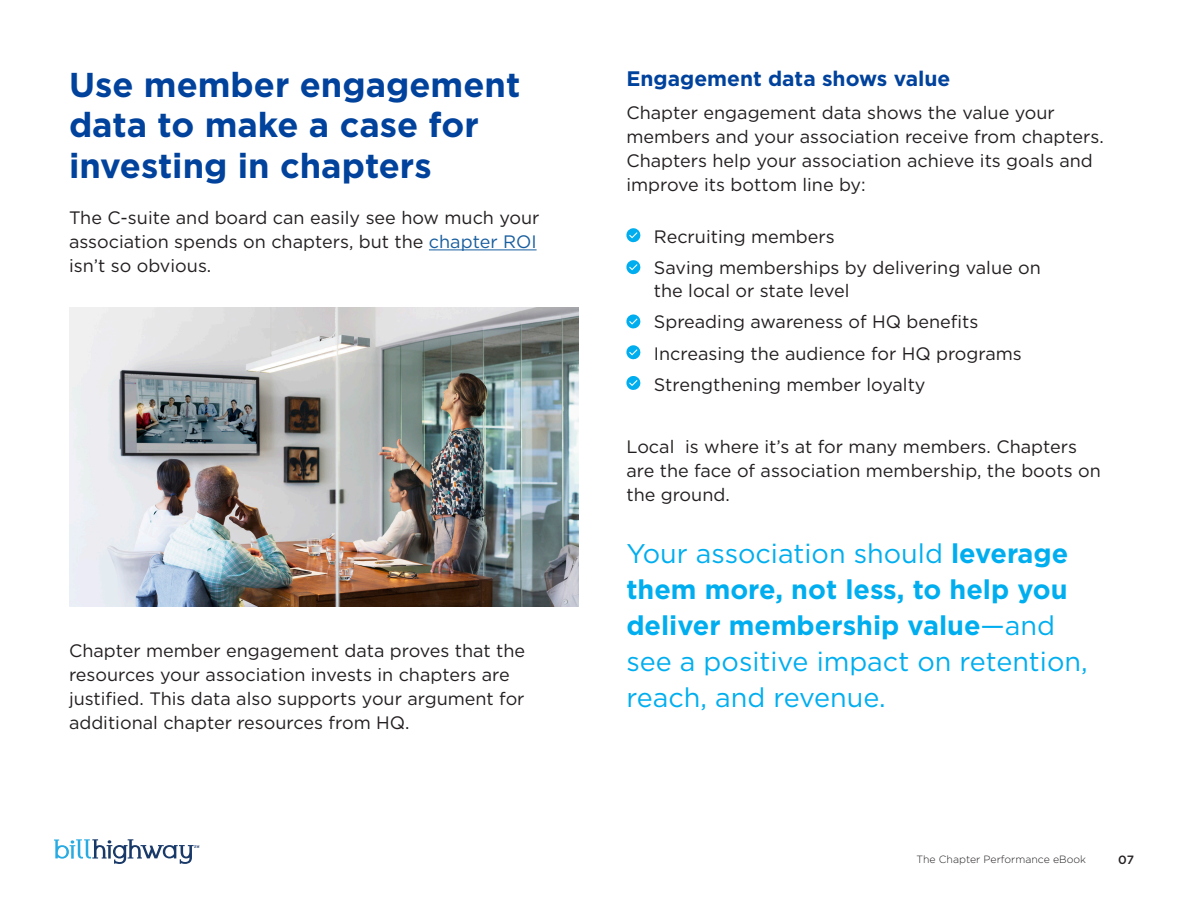
<style>
.page{position:relative;width:1188px;height:918px;background:#fff}
.page>*{position:absolute;margin:0;border:0;box-sizing:border-box;transform-origin:0 0}
.t1{font:700 34.5px/40.5px "Gotham";color:#00429c}
.t2{font:27px/36px "Gotham";color:#00aeef}
.t3{font:700 21px "Gotham";color:#00429c}
.t4{font:18px/24px "Gotham";color:#231f20}
.t5{font:500 12px "Gotham";color:#231f20}
.t6{font:300 10.5px "Gotham";color:#231f20}
.s1{color:#175d9e}
.s2{font-weight:700}
</style>
<div class="page">
<hr style="left:429px;top:249px;width:108px;height:1px;background:#175d9e">
<svg style="left:626px;top:228px;width:15px;height:15px"></svg>
<svg style="left:626px;top:260px;width:15px;height:15px"></svg>
<svg style="left:626px;top:314px;width:15px;height:15px"></svg>
<svg style="left:626px;top:345px;width:15px;height:15px"></svg>
<svg style="left:626px;top:376px;width:15px;height:14px"></svg>
<svg style="left:54px;top:839px;width:145px;height:25px"></svg>
<img style="left:69px;top:308px;width:510px;height:298px">
<p class="t1" style="left:69px;top:64px;width:453px">Use member engagement data to make a case for investing in chapters</p>
<p class="t4" style="left:69px;top:205px;width:472px">The C-suite and board can easily see how much your association spends on chapters, but the <span class="s1">chapter ROI </span>isn’t so obvious.</p>
<p class="t4" style="left:69px;top:638px;width:458px">Chapter member engagement data proves that the resources your association invests in chapters are justified. This data also supports your argument for additional chapter resources from HQ.</p>
<p class="t3" style="left:626px;top:64px;width:326px">Engagement data shows value</p>
<p class="t4" style="left:626px;top:100px;width:479px">Chapter engagement data shows the value your members and your association receive from chapters.<br>Chapters help your association achieve its goals and improve its bottom line by:</p>
<p class="t4" style="left:654px;top:224px;width:182px">Recruiting members</p>
<p class="t4" style="left:654px;top:256px;width:388px;line-height:22.5px">Saving memberships by delivering value on the local or state level</p>
<p class="t4" style="left:654px;top:309px;width:326px">Spreading awareness of HQ benefits</p>
<p class="t4" style="left:654px;top:341px;width:369px">Increasing the audience for HQ programs</p>
<p class="t4" style="left:654px;top:372px;width:273px">Strengthening member loyalty</p>
<p class="t4" style="left:626px;top:434px;width:476px">Local is where it’s at for many members. Chapters are the face of association membership, the boots on the ground.</p>
<p class="t2" style="left:626px;top:535px;width:463px">Your association should <span class="s2">leverage them more, not less, to help you deliver membership value</span>—and see a positive impact on retention, reach, and revenue.</p>
<p class="t6" style="left:917px;top:852px;width:171px">The Chapter Performance eBook</p>
<p class="t5" style="left:1118px;top:852px;width:17px">07</p>
</div>
